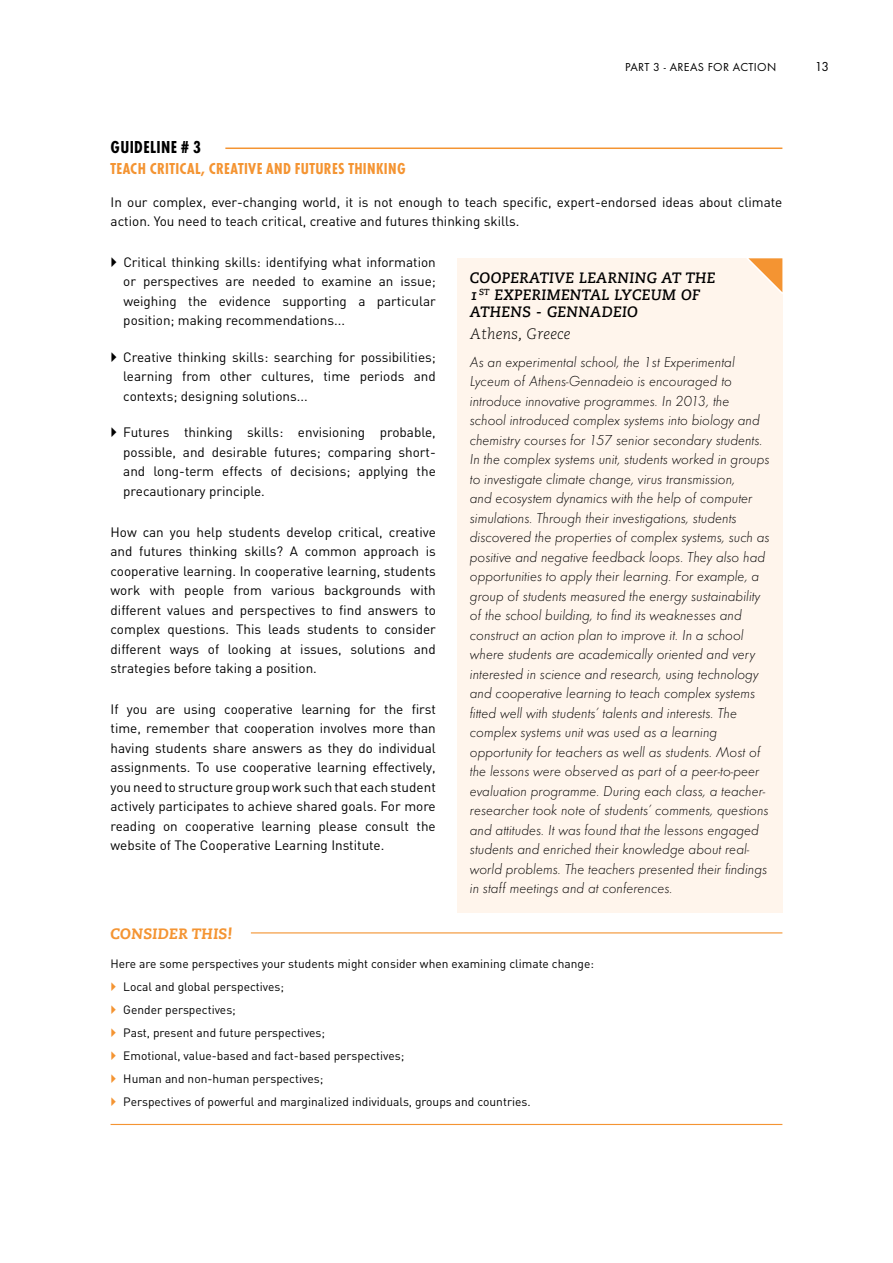
<style>
.page{position:relative;width:893px;height:1263px;background:#fff}
.page>*{position:absolute;margin:0;border:0;box-sizing:border-box;transform-origin:0 0}
.t1{font:700 condensed 18px "Futura T";letter-spacing:.02em;color:#000}
.t2{font:700 condensed 16.5px "Futura T";letter-spacing:.02em;color:#f49432}
.t3{font:italic 300 15px/19.5px "Futura T";color:#000}
.t4{font:15px/17.2px "Caecilia Bold Italic Os F";letter-spacing:.02em;color:#000}
.t5{font:15px "Caecilia Heavy Italic Os F";letter-spacing:.02em;color:#f49432}
.t6{font:15px "Caecilia Light Italic Os F";letter-spacing:.02em;color:#000}
.t7{font:13.5px/19.5px "DIN";color:#000;text-align:justify}
.t8{font:13.5px "Futura T";color:#000}
.t9{font:12px/23px "DIN";color:#000}
.t10{font:12px "Futura T";letter-spacing:.03em;color:#000}
</style>
<div class="page">
<hr style="left:225px;top:148px;width:557px;height:1px;background:#f49432">
<hr style="left:111px;top:932px;width:671px;height:1px;background:#f49432">
<hr style="left:111px;top:1124px;width:671px;height:1px;background:#f49432">
<div style="left:111px;top:919px;width:140px;height:30px;background:#fff"></div>
<div style="left:457px;top:258px;width:325px;height:655px;background:#fff5ec"></div>
<svg style="left:747px;top:258px;width:36px;height:35px"></svg>
<p class="t10" style="left:625px;top:60px;width:153px">PART 3 - AREAS FOR ACTION</p>
<p class="t8" style="left:815px;top:58px;width:16px">13</p>
<h1 class="t1" style="left:111px;top:137px;width:92px">GUIDELINE # 3</h1>
<p class="t2" style="left:111px;top:159px;width:297px">TEACH CRITICAL, CREATIVE AND FUTURES THINKING</p>
<p class="t7" style="left:111px;top:192px;width:673px">In our complex, ever-changing world, it is not enough to teach specific, expert-endorsed ideas about climate action. You need to teach critical, creative and futures thinking skills.</p>
<p class="t7" style="left:123px;top:252px;width:314px">Critical thinking skills: identifying what information or perspectives are needed to examine an issue; weighing the evidence supporting a particular position; making recommendations...</p>
<p class="t7" style="left:123px;top:347px;width:314px">Creative thinking skills: searching for possibilities; learning from other cultures, time periods and contexts; designing solutions...</p>
<p class="t7" style="left:123px;top:422px;width:314px">Futures thinking skills: envisioning probable, possible, and desirable futures; comparing short&shy;and long-term effects of decisions; applying the precautionary principle.</p>
<p class="t7" style="left:111px;top:522px;width:327px">How can you help students develop critical, creative and futures thinking skills? A common approach is cooperative learning. In cooperative learning, students work with people from various backgrounds with different values and perspectives to find answers to complex questions. This leads students to consider different ways of looking at issues, solutions and strategies before taking a position.</p>
<p class="t7" style="left:110px;top:699px;width:327px">If you are using cooperative learning for the first time, remember that cooperation involves more than having students share answers as they do individual assignments. To use cooperative learning effectively, you need to structure group work such that each student actively participates to achieve shared goals. For more reading on cooperative learning please consult the website of The Cooperative Learning Institute.</p>
<p class="t4" style="left:470px;top:269px;width:247px">COOPERATIVE LEARNING AT THE<br>1<sup>ST</sup> EXPERIMENTAL LYCEUM OF<br>ATHENS - GENNADEIO</p>
<p class="t6" style="left:470px;top:325px;width:102px">Athens, Greece</p>
<p class="t3" style="left:470px;top:352px;width:301px">As an experimental school, the 1st Experimental Lyceum of Athens-Gennadeio is encouraged to introduce innovative programmes. In 2013, the<br>school introduced complex systems into biology and chemistry courses for 157 senior secondary students.<br>In the complex systems unit, students worked in groups to investigate climate change, virus transmission,<br>and ecosystem dynamics with the help of computer simulations. Through their investigations, students discovered the properties of complex systems, such as positive and negative feedback loops. They also had opportunities to apply their learning. For example, a group of students measured the energy sustainability of the school building, to find its weaknesses and construct an action plan to improve it. In a school where students are academically oriented and very interested in science and research, using technology and cooperative learning to teach complex systems fitted well with students’ talents and interests. The complex systems unit was used as a learning opportunity for teachers as well as students. Most of the lessons were observed as part of a peer-to-peer evaluation programme. During each class, a teacher&shy;researcher took note of students’ comments, questions and attitudes. It was found that the lessons engaged students and enriched their knowledge about real&shy;world problems. The teachers presented their findings in staff meetings and at conferences.</p>
<p class="t5" style="left:111px;top:925px;width:123px">CONSIDER THIS!</p>
<p class="t9" style="left:123px;top:952px;width:472px;text-indent:-13px">Here are some perspectives your students might consider when examining climate change:<br>Local and global perspectives;<br>Gender perspectives;<br>Past, present and future perspectives;<br>Emotional, value-based and fact-based perspectives;<br>Human and non-human perspectives;<br>Perspectives of powerful and marginalized individuals, groups and countries.</p>
</div>
